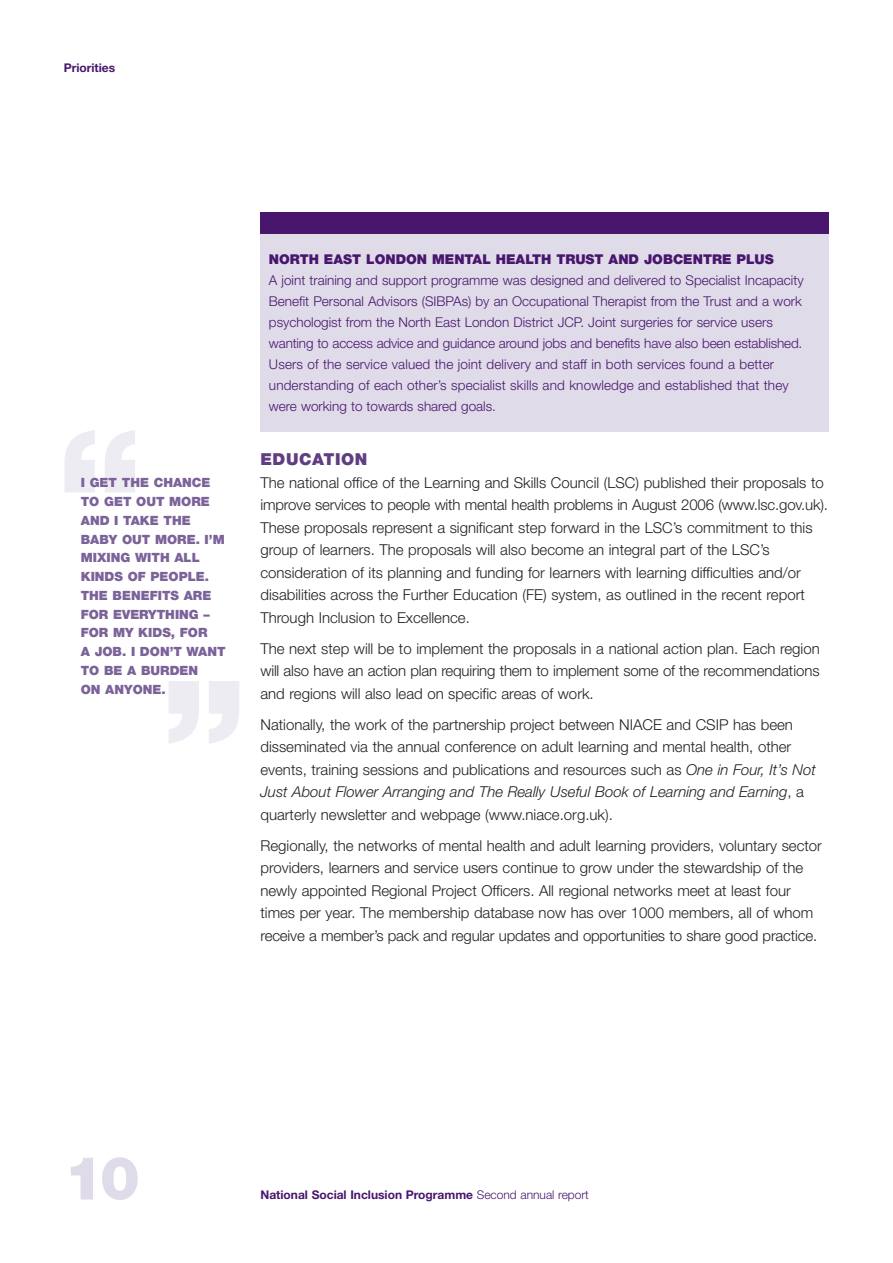
<style>
.page{position:relative;width:893px;height:1263px;background:#fff}
.page>*{position:absolute;margin:0;border:0;box-sizing:border-box;transform-origin:0 0}
.t1{font:900 165px "Helvetica Neue";color:#eeecf3}
.t2{font:900 60px "Helvetica Neue";color:#e0dbe9}
.t3{font:900 16.5px "Helvetica Neue";letter-spacing:.035em;color:#603e81}
.t4{font:300 15px/22.5px "Helvetica Neue";color:#231f20}
.t5{font:300 13.5px/21px "Helvetica Neue";color:#48166d}
.t6{font:900 13.5px "Helvetica Neue";color:#48166d}
.t7{font:900 12.75px/18.8px "Helvetica Neue";color:#7b6299}
.t8{font:700 12px "Helvetica Neue";color:#48166d}
.s1{font-style:italic}
.s2{font-weight:300}
</style>
<div class="page">
<div style="left:260px;top:234px;width:569px;height:198px;background:#e0dbe9"></div>
<div style="left:260px;top:213px;width:569px;height:21px;background:#48166d"></div>
<p class="t8" style="left:64px;top:64px;width:53px">Priorities</p>
<h1 class="t1" style="left:57px;top:430px;width:87px">“</h1>
<p class="t7" style="left:81px;top:474px;width:146px">I GET THE CHANCE<br>TO GET OUT MORE<br>AND I TAKE THE<br>BABY OUT MORE. I’M<br>MIXING WITH ALL<br>KINDS OF PEOPLE.<br>THE BENEFITS ARE<br>FOR EVERYTHING –<br>FOR MY KIDS, FOR<br>A JOB. I DON’T WANT<br>TO BE A BURDEN<br>ON ANYONE.</p>
<p class="t6" style="left:269px;top:254px;width:506px">NORTH EAST LONDON MENTAL HEALTH TRUST AND JOBCENTRE PLUS</p>
<p class="t5" style="left:269px;top:271px;width:536px">A joint training and support programme was designed and delivered to Specialist Incapacity Benefit Personal Advisors (SIBPAs) by an Occupational Therapist from the Trust and a work psychologist from the North East London District JCP. Joint surgeries for service users wanting to access advice and guidance around jobs and benefits have also been established.<br>Users of the service valued the joint delivery and staff in both services found a better understanding of each other’s specialist skills and knowledge and established that they were working to towards shared goals.</p>
<p class="t3" style="left:260px;top:453px;width:108px">EDUCATION</p>
<p class="t4" style="left:260px;top:472px;width:569px">The national office of the Learning and Skills Council (LSC) published their proposals to improve services to people with mental health problems in August 2006 (www.lsc.gov.uk).<br>These proposals represent a significant step forward in the LSC’s commitment to this group of learners. The proposals will also become an integral part of the LSC’s consideration of its planning and funding for learners with learning difficulties and/or disabilities across the Further Education (FE) system, as outlined in the recent report Through Inclusion to Excellence.</p>
<p class="t4" style="left:260px;top:638px;width:561px;text-align:justify">The next step will be to implement the proposals in a national action plan. Each region will also have an action plan requiring them to implement some of the recommendations and regions will also lead on specific areas of work.</p>
<p class="t4" style="left:260px;top:714px;width:557px">Nationally, the work of the partnership project between NIACE and CSIP has been disseminated via the annual conference on adult learning and mental health, other events, training sessions and publications and resources such as <span class="s1">One in Four, It’s Not Just About Flower Arranging and The Really Useful Book of Learning and Earning</span>, a quarterly newsletter and webpage (www.niace.org.uk).</p>
<p class="t4" style="left:260px;top:835px;width:563px">Regionally, the networks of mental health and adult learning providers, voluntary sector providers, learners and service users continue to grow under the stewardship of the newly appointed Regional Project Officers. All regional networks meet at least four times per year. The membership database now has over 1000 members, all of whom receive a member’s pack and regular updates and opportunities to share good practice.</p>
<h2 class="t2" style="left:64px;top:1157px;width:78px">10</h2>
<p class="t8" style="left:260px;top:1191px;width:330px">National Social Inclusion Programme <span class="s2">Second annual report</span></p>
</div>
